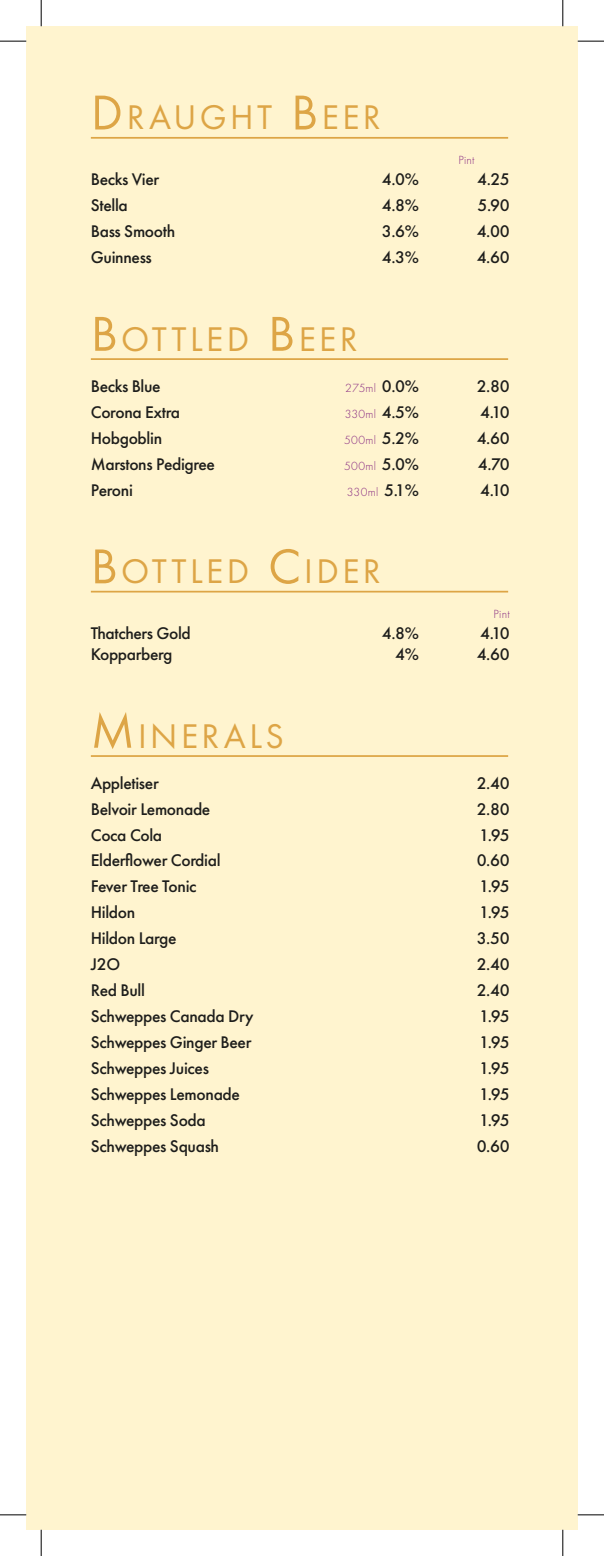
<style>
.page{position:relative;width:604px;height:1556px;background:#fff}
.page>*{position:absolute;margin:0;border:0;box-sizing:border-box;transform-origin:0 0}
.t1{font:35.52px "Futura PT";letter-spacing:.095em;color:#dda546}
.t2{font:500 17.5px "Futura PT";letter-spacing:-.02em;color:#1d1d1b}
.t3{font:300 12.25px "Futura PT";letter-spacing:.02em;color:#8a2d83}
.s1{font-size:50.75px}
.s2{font-weight:500;font-size:17.5px;color:#1d1d1b}
</style>
<div class="page">
<div style="left:26px;top:26px;width:551px;height:1503px;background:#fff4cf"></div>
<hr style="left:91px;top:137px;width:416px;height:2px;background:#dda546">
<hr style="left:91px;top:358px;width:416px;height:2px;background:#dda546">
<hr style="left:91px;top:591px;width:416px;height:1px;background:#dda546">
<hr style="left:91px;top:755px;width:416px;height:2px;background:#dda546">
<svg style="left:0;top:41px;width:26px;height:1px"></svg>
<svg style="left:577px;top:41px;width:26px;height:1px"></svg>
<svg style="left:0;top:1514px;width:26px;height:1px"></svg>
<svg style="left:577px;top:1514px;width:26px;height:1px"></svg>
<svg style="left:41px;top:0;width:1px;height:26px"></svg>
<svg style="left:41px;top:1529px;width:1px;height:27px"></svg>
<svg style="left:562px;top:0;width:1px;height:26px"></svg>
<svg style="left:562px;top:1529px;width:1px;height:27px"></svg>
<h1 class="t1" style="left:91px;top:97px;width:291px"><span class="s1">D</span>RAUGHT <span class="s1">B</span>EER</h1>
<p class="t3" style="left:458px;top:153px;width:18px">Pint</p>
<p class="t2" style="left:91px;top:169px;width:70px">Becks Vier</p>
<p class="t2" style="left:381px;top:169px;width:39px">4.0%</p>
<p class="t2" style="left:476px;top:169px;width:34px">4.25</p>
<p class="t2" style="left:91px;top:195px;width:38px">Stella</p>
<p class="t2" style="left:381px;top:195px;width:39px">4.8%</p>
<p class="t2" style="left:477px;top:195px;width:34px">5.90</p>
<p class="t2" style="left:91px;top:221px;width:86px">Bass Smooth</p>
<p class="t2" style="left:381px;top:221px;width:39px">3.6%</p>
<p class="t2" style="left:476px;top:221px;width:34px">4.00</p>
<p class="t2" style="left:91px;top:246px;width:63px">Guinness</p>
<p class="t2" style="left:381px;top:246px;width:39px">4.3%</p>
<p class="t2" style="left:476px;top:246px;width:34px">4.60</p>
<h1 class="t1" style="left:91px;top:318px;width:268px"><span class="s1">B</span>OTTLED <span class="s1">B</span>EER</h1>
<p class="t2" style="left:91px;top:375px;width:71px">Becks Blue</p>
<p class="t3" style="left:345px;top:381px;width:75px">275ml <span class="s2">0.0%</span></p>
<p class="t2" style="left:476px;top:375px;width:34px">2.80</p>
<p class="t2" style="left:91px;top:401px;width:91px">Corona Extra</p>
<p class="t3" style="left:344px;top:406px;width:76px">330ml <span class="s2">4.5%</span></p>
<p class="t2" style="left:480px;top:401px;width:31px">4.10</p>
<p class="t2" style="left:91px;top:427px;width:73px">Hobgoblin</p>
<p class="t3" style="left:344px;top:432px;width:76px">500ml <span class="s2">5.2%</span></p>
<p class="t2" style="left:476px;top:427px;width:34px">4.60</p>
<p class="t2" style="left:91px;top:453px;width:125px">Marstons Pedigree</p>
<p class="t3" style="left:344px;top:458px;width:76px">500ml <span class="s2">5.0%</span></p>
<p class="t2" style="left:477px;top:453px;width:33px">4.70</p>
<p class="t2" style="left:91px;top:479px;width:44px">Peroni</p>
<p class="t3" style="left:346px;top:484px;width:74px">330ml <span class="s2">5.1%</span></p>
<p class="t2" style="left:480px;top:479px;width:31px">4.10</p>
<h1 class="t1" style="left:91px;top:550px;width:291px"><span class="s1">B</span>OTTLED <span class="s1">C</span>IDER</h1>
<p class="t3" style="left:493px;top:607px;width:18px">Pint</p>
<p class="t2" style="left:91px;top:622px;width:101px">Thatchers Gold</p>
<p class="t2" style="left:381px;top:622px;width:39px">4.8%</p>
<p class="t2" style="left:480px;top:622px;width:31px">4.10</p>
<p class="t2" style="left:91px;top:643px;width:83px">Kopparberg</p>
<p class="t2" style="left:395px;top:643px;width:25px">4%</p>
<p class="t2" style="left:476px;top:643px;width:34px">4.60</p>
<h1 class="t1" style="left:91px;top:715px;width:191px"><span class="s1">M</span> INERALS</h1>
<p class="t2" style="left:91px;top:772px;width:69px">Appletiser</p>
<p class="t2" style="left:476px;top:772px;width:34px">2.40</p>
<p class="t2" style="left:91px;top:798px;width:121px">Belvoir Lemonade</p>
<p class="t2" style="left:476px;top:798px;width:34px">2.80</p>
<p class="t2" style="left:91px;top:824px;width:73px">Coca Cola</p>
<p class="t2" style="left:479px;top:824px;width:32px">1.95</p>
<p class="t2" style="left:91px;top:850px;width:131px">Elderflower Cordial</p>
<p class="t2" style="left:476px;top:850px;width:34px">0.60</p>
<p class="t2" style="left:91px;top:876px;width:107px">Fever Tree Tonic</p>
<p class="t2" style="left:479px;top:876px;width:32px">1.95</p>
<p class="t2" style="left:91px;top:902px;width:46px">Hildon</p>
<p class="t2" style="left:479px;top:902px;width:32px">1.95</p>
<p class="t2" style="left:91px;top:928px;width:87px">Hildon Large</p>
<p class="t2" style="left:476px;top:928px;width:34px">3.50</p>
<p class="t2" style="left:91px;top:954px;width:31px">J2O</p>
<p class="t2" style="left:476px;top:954px;width:34px">2.40</p>
<p class="t2" style="left:91px;top:980px;width:56px">Red Bull</p>
<p class="t2" style="left:476px;top:980px;width:34px">2.40</p>
<p class="t2" style="left:91px;top:1006px;width:164px">Schweppes Canada Dry</p>
<p class="t2" style="left:479px;top:1006px;width:32px">1.95</p>
<p class="t2" style="left:91px;top:1032px;width:162px">Schweppes Ginger Beer</p>
<p class="t2" style="left:479px;top:1032px;width:32px">1.95</p>
<p class="t2" style="left:91px;top:1057px;width:120px">Schweppes Juices</p>
<p class="t2" style="left:479px;top:1057px;width:32px">1.95</p>
<p class="t2" style="left:91px;top:1083px;width:150px">Schweppes Lemonade</p>
<p class="t2" style="left:479px;top:1083px;width:32px">1.95</p>
<p class="t2" style="left:91px;top:1109px;width:116px">Schweppes Soda</p>
<p class="t2" style="left:479px;top:1109px;width:32px">1.95</p>
<p class="t2" style="left:91px;top:1135px;width:130px">Schweppes Squash</p>
<p class="t2" style="left:476px;top:1135px;width:34px">0.60</p>
</div>
